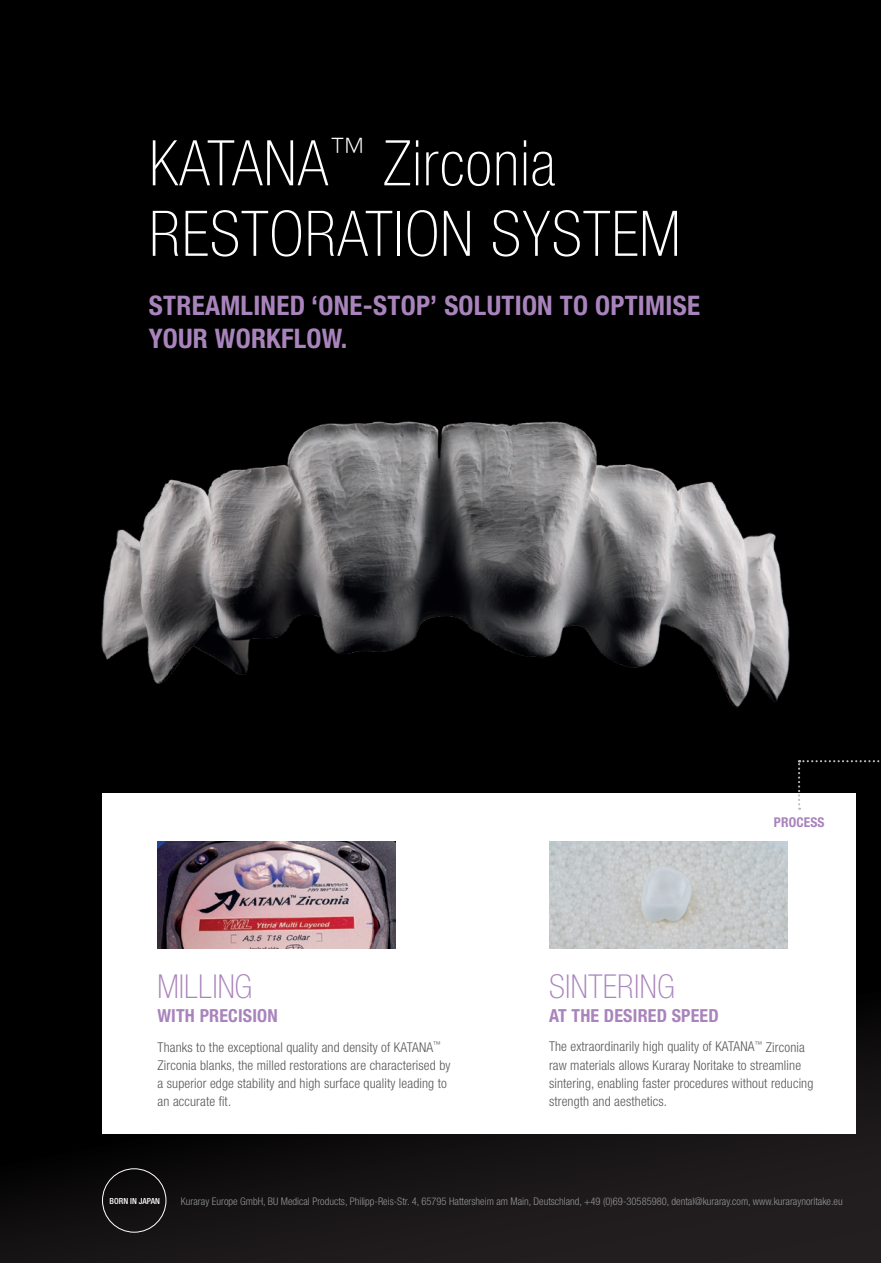
<style>
.page{position:relative;width:881px;height:1263px;background:#fff}
.page>*{position:absolute;margin:0;border:0;box-sizing:border-box;transform-origin:0 0}
.t1{font:100 condensed 63px/70.5px "Helvetica Neue LT Std";letter-spacing:.02em;color:#fff}
.t2{font:100 condensed 33px "Helvetica Neue LT Std";letter-spacing:.01em;color:#a984bc}
.t3{font:700 condensed 27px/33px "Helvetica Neue LT Std";letter-spacing:.01em;color:#a984bc}
.t4{font:700 condensed 18px "Helvetica Neue LT Std";letter-spacing:.01em;color:#a984bc}
.t5{font:300 condensed 13.5px/18px "Helvetica Neue LT Std";letter-spacing:.01em;color:#57585a}
.t6{font:700 condensed 13.5px "Helvetica Neue LT Std";letter-spacing:.01em;color:#a984bc}
.t7{font:300 condensed 10.5px "Helvetica Neue LT Std";color:#939598}
.t8{font:500 condensed 8.4px "Helvetica Neue LT Std";color:#fff}
</style>
<div class="page">
<div style="left:0;top:0;width:880px;height:1263px;background:#000001"></div>
<div style="left:0;top:976px;width:880px;height:287px;background:linear-gradient(to right,#0b090a,#241f20)"></div>
<div style="left:102px;top:793px;width:753px;height:340px;background:#fff"></div>
<div style="left:102px;top:1168px;width:64px;height:64px;border:1px solid #fff;border-radius:50%"></div>
<svg style="left:798px;top:760px;width:83px;height:50px"></svg>
<img style="left:157px;top:842px;width:238px;height:106px">
<img style="left:549px;top:842px;width:238px;height:106px">
<img style="left:101px;top:421px;width:732px;height:364px">
<h1 class="t1" style="left:149px;top:127px;width:532px">KATANA<sup>™</sup> Zirconia<br>RESTORATION SYSTEM</h1>
<h3 class="t3" style="left:149px;top:289px;width:552px">STREAMLINED ‘ONE-STOP’ SOLUTION TO OPTIMISE<br>YOUR WORKFLOW.</h3>
<h2 class="t2" style="left:157px;top:968px;width:96px">MILLING</h2>
<h3 class="t4" style="left:157px;top:1005px;width:122px">WITH PRECISION</h3>
<p class="t6" style="left:773px;top:814px;width:52px">PROCESS</p>
<h2 class="t2" style="left:549px;top:968px;width:127px">SINTERING</h2>
<h3 class="t4" style="left:549px;top:1005px;width:171px">AT THE DESIRED SPEED</h3>
<p class="t5" style="left:157px;top:1037px;width:294px">Thanks to the exceptional quality and density of KATANA<sup>™ </sup>Zirconia blanks, the milled restorations are characterised by a superior edge stability and high surface quality leading to an accurate fit.</p>
<p class="t5" style="left:548px;top:1037px;width:266px">The extraordinarily high quality of KATANA<sup>™</sup> Zirconia raw materials allows Kuraray Noritake to streamline sintering, enabling faster procedures without reducing strength and aesthetics.</p>
<p class="t8" style="left:110px;top:1196px;width:52px">BORN IN JAPAN</p>
<p class="t7" style="left:181px;top:1195px;width:663px">Kuraray Europe GmbH, BU Medical Products, Philipp-Reis-Str. 4, 65795 Hattersheim am Main, Deutschland, +49 (0)69-30585980, dental@kuraray.com, www.kuraraynoritake.eu</p>
</div>
